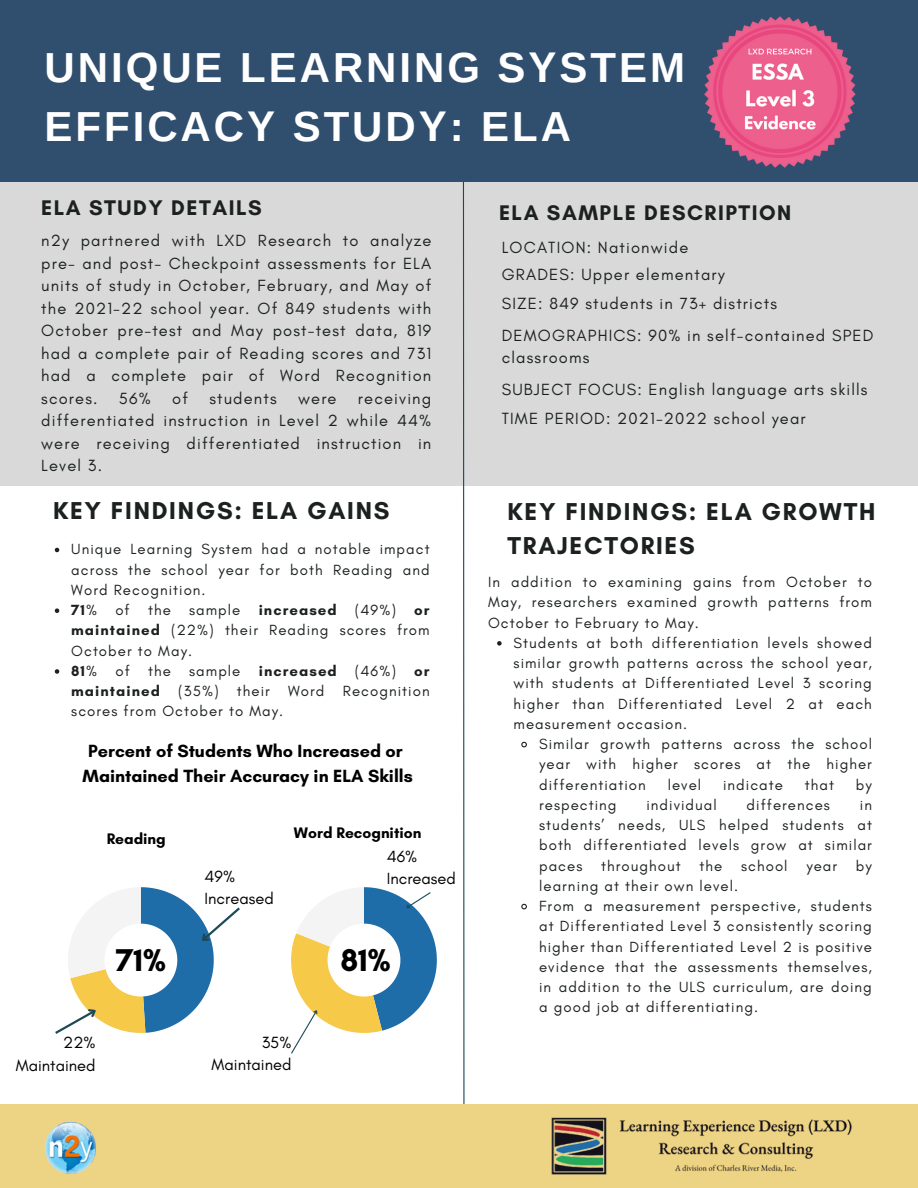
<style>
.page{position:relative;width:918px;height:1188px;background:#fff}
.page>*{position:absolute;margin:0;border:0;box-sizing:border-box;transform-origin:0 0}
.t1{font:700 42px/58.5px "Arimo";letter-spacing:.07em;color:#fff}
.t2{font:700 32.1px "Glacial Indifference";color:#000}
.t3{font:700 24.9px/33.8px "Glacial Indifference";letter-spacing:.07em;color:#1c2120}
.t4{font:700 21.6px "Glacial Indifference";letter-spacing:.07em;color:#1c2120}
.t5{font:700 18px/24.8px "Glacial Indifference";color:#000;text-align:center}
.t6{font:16.5px/22.5px "Glacial Indifference";letter-spacing:.07em;color:#1c2120;text-align:justify}
.t7{font:16.5px/22.5px "Glacial Indifference";color:#000}
.t8{font:700 15.6px "Glacial Indifference";color:#000}
.t9{font:15px/20.2px "Glacial Indifference";letter-spacing:.07em;color:#1c2120;text-align:justify}
.s1{font-weight:700}
</style>
<div class="page">
<div style="left:0;top:0;width:918px;height:187px;background:#304e6d"></div>
<div style="left:0;top:1104px;width:918px;height:84px;background:#edd384"></div>
<div style="left:0;top:182px;width:918px;height:303px;background:#d9d9d9"></div>
<svg style="left:462px;top:182px;width:3px;height:922px"></svg>
<img style="left:551px;top:1117px;width:301px;height:58px">
<svg style="left:55px;top:548px;width:4px;height:4px"></svg>
<svg style="left:55px;top:608px;width:4px;height:5px"></svg>
<svg style="left:55px;top:669px;width:4px;height:5px"></svg>
<img style="left:704px;top:16px;width:152px;height:152px">
<img style="left:45px;top:1123px;width:51px;height:50px">
<svg style="left:55px;top:887px;width:185px;height:147px"></svg>
<svg style="left:291px;top:887px;width:146px;height:167px"></svg>
<svg style="left:497px;top:641px;width:5px;height:5px"></svg>
<svg style="left:521px;top:741px;width:6px;height:7px"></svg>
<svg style="left:521px;top:903px;width:6px;height:7px"></svg>
<h6 class="t1" style="left:45px;top:39px;width:642px">UNIQUE LEARNING SYSTEM<br>EFFICACY STUDY: ELA</h6>
<h6 class="t4" style="left:41px;top:194px;width:222px">ELA STUDY DETAILS</h6>
<h6 class="t4" style="left:499px;top:199px;width:294px">ELA SAMPLE DESCRIPTION</h6>
<h6 class="t6" style="left:41px;top:229px;width:392px">n2y partnered with LXD Research to analyze pre- and post- Checkpoint assessments for ELA units of study in October, February, and May of the 2021-22 school year. Of 849 students with October pre-test and May post-test data, 819 had a complete pair of Reading scores and 731 had a complete pair of Word Recognition scores.</h6>
<h6 class="t6" style="left:119px;top:387px;width:33px">56%</h6>
<h6 class="t6" style="left:172px;top:387px;width:17px">of</h6>
<h6 class="t6" style="left:209px;top:387px;width:69px">students</h6>
<h6 class="t6" style="left:298px;top:387px;width:40px">were</h6>
<h6 class="t6" style="left:41px;top:387px;width:392px;text-indent:317px">receiving differentiated instruction in Level 2 while 44% were receiving differentiated instruction in Level 3.</h6>
<p class="t3" style="left:53px;top:494px;width:338px">KEY FINDINGS: ELA GAINS</p>
<h4 class="t9" style="left:71px;top:539px;width:360px">Unique Learning System had a notable impact across the school year for both Reading and Word Recognition.</h4>
<h6 class="t9" style="left:71px;top:600px;width:360px"><span class="s1">71</span>% of the sample <span class="s1">increased</span> (49%) <span class="s1">or maintained</span> (22%) their Reading scores from October to May.</h6>
<h4 class="t9" style="left:71px;top:661px;width:360px"><span class="s1">81</span>% of the sample <span class="s1">increased</span> (46%) <span class="s1">or maintained</span> (35%) their Word Recognition scores from October to May.</h4>
<p class="t5" style="left:83px;top:738px;width:332px">Percent of Students Who Increased or<br>Maintained Their Accuracy in ELA Skills</p>
<p class="t8" style="left:107px;top:829px;width:61px">Reading</p>
<p class="t2" style="left:116px;top:941px;width:52px">71%</p>
<h5 class="t7" style="left:16px;top:1031px;width:81px;text-align:right">22%<br>Maintained</h5>
<p class="t7" style="left:205px;top:865px;width:71px">49%<br>Increased</p>
<h2 class="t8" style="left:294px;top:823px;width:129px">Word Recognition</h2>
<h6 class="t7" style="left:387px;top:845px;width:71px">46%<br>Increased</h6>
<p class="t2" style="left:340px;top:940px;width:52px">81%</p>
<h6 class="t7" style="left:212px;top:1031px;width:81px;text-align:right">35%<br>Maintained</h6>
<h3 class="t6" style="left:502px;top:236px;width:188px">LOCATION: Nationwide</h3>
<h6 class="t6" style="left:502px;top:263px;width:225px">GRADES: Upper elementary</h6>
<h6 class="t6" style="left:502px;top:292px;width:277px">SIZE: 849 students in 73+ districts</h6>
<h3 class="t6" style="left:502px;top:324px;width:373px">DEMOGRAPHICS: 90% in self-contained SPED classrooms</h3>
<p class="t6" style="left:502px;top:378px;width:367px">SUBJECT FOCUS: English language arts skills</p>
<p class="t6" style="left:502px;top:407px;width:305px">TIME PERIOD: 2021-2022 school year</p>
<h2 class="t3" style="left:508px;top:495px;width:369px">KEY FINDINGS: ELA GROWTH<br>TRAJECTORIES</h2>
<h6 class="t9" style="left:488px;top:572px;width:385px">In addition to examining gains from October to May, researchers examined growth patterns from October to February to May.</h6>
<h6 class="t9" style="left:514px;top:632px;width:360px">Students at both differentiation levels showed similar growth patterns across the school year, with students at Differentiated Level 3 scoring higher than Differentiated Level 2 at each measurement occasion.</h6>
<p class="t9" style="left:539px;top:734px;width:334px">Similar growth patterns across the school year with higher scores at the higher differentiation</p>
<p class="t9" style="left:668px;top:774px;width:35px">level</p>
<p class="t9" style="left:723px;top:774px;width:61px">indicate</p>
<p class="t9" style="left:805px;top:774px;width:31px">that</p>
<p class="t9" style="left:856px;top:774px;width:17px">by</p>
<p class="t9" style="left:539px;top:794px;width:79px">respecting</p>
<p class="t9" style="left:646px;top:794px;width:72px">individual</p>
<p class="t9" style="left:747px;top:794px;width:85px">differences</p>
<p class="t9" style="left:539px;top:794px;width:334px;text-indent:321px">in students’ needs, ULS helped students at both differentiated levels grow at similar paces throughout the school year by learning at their own level.</p>
<p class="t9" style="left:539px;top:896px;width:334px">From a measurement perspective, students at Differentiated Level 3 consistently scoring higher than Differentiated Level 2 is positive evidence that the assessments themselves, in addition to the ULS curriculum, are doing a good job at differentiating.</p>
</div>
